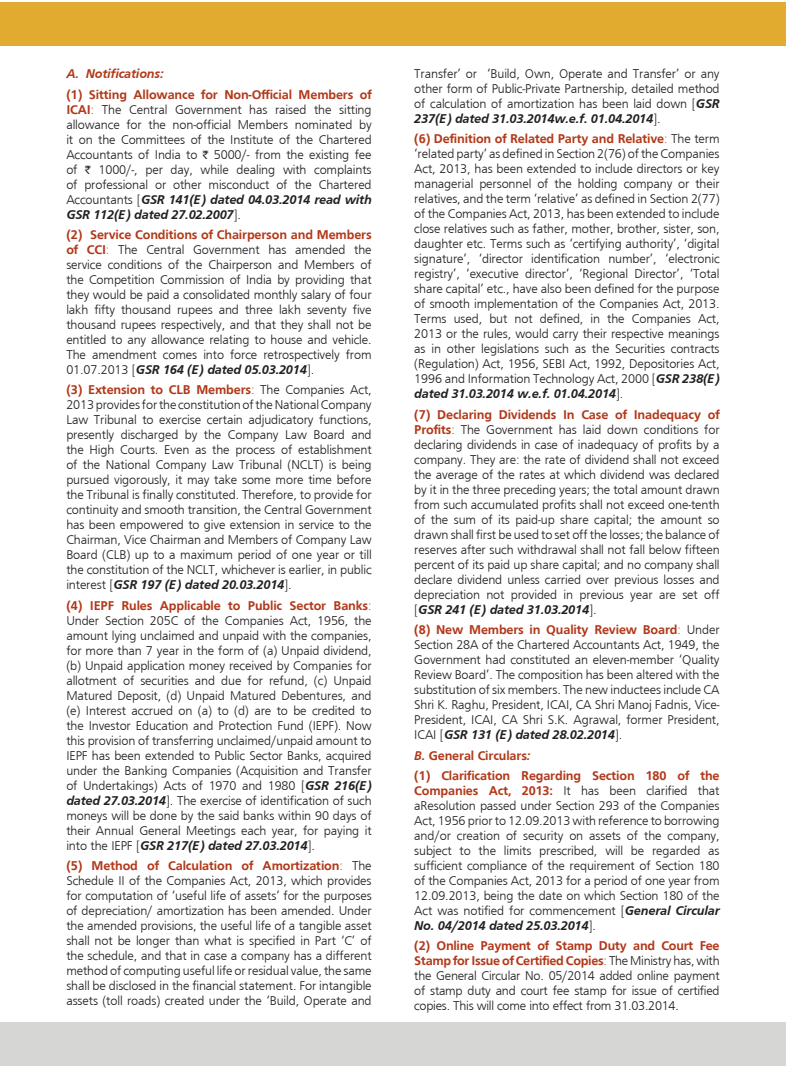
<style>
.page{position:relative;width:786px;height:1078px;background:#fff}
.page>*{position:absolute;margin:0;border:0;box-sizing:border-box;transform-origin:0 0}
.TEXT_G{font:300 13.12px/15px "Frugal Sans";letter-spacing:-.01em;color:#231f20;text-align:justify}
.TEXT_G-2{font:700 13.12px "Frugal Sans";letter-spacing:-.01em;color:#b23819}
.TEXT_G-3{font:italic 700 13.12px "Frugal Sans";letter-spacing:-.01em;color:#b23819}
.s1{font-weight:700;color:#b23819}
.s2{color:#b23819}
.s3{font-family:"Rupee Foradian";font-weight:400;font-size:11.25px}
.s4{font-weight:700;font-style:italic}
.s5{font-style:italic}
</style>
<div class="page">
<div style="left:0;top:2px;width:785px;height:44px;background:#e1ab2f"></div>
<div style="left:0;top:1021px;width:784px;height:44px;background:#d6d7d4"></div>
<p class="TEXT_G-3" style="left:66px;top:66px;width:99px">A. Notifications:</p>
<p class="TEXT_G" style="left:66px;top:87px;width:307px"><span class="s1">(1) Sitting Allowance for Non-Official Members of ICAI</span><span class="s2">:</span> The Central Government has raised the sitting allowance for the non-official Members nominated by it on the Committees of the Institute of the Chartered Accountants of India to <span class="s3">`</span> 5000/- from the existing fee of <span class="s3">`</span> 1000/-, per day, while dealing with complaints of professional or other misconduct of the Chartered Accountants [<span class="s4">GSR 141(E) dated 04.03.2014 read with GSR 112(E) dated 27.02.2007</span>].</p>
<p class="TEXT_G" style="left:66px;top:227px;width:307px"><span class="s1">(2) Service Conditions of Chairperson and Members of CCI</span><span class="s2">:</span> The Central Government has amended the service conditions of the Chairperson and Members of the Competition Commission of India by providing that they would be paid a consolidated monthly salary of four lakh fifty thousand rupees and three lakh seventy five thousand rupees respectively, and that they shall not be entitled to any allowance relating to house and vehicle.<br>The amendment comes into force retrospectively from 01.07.2013 [<span class="s4">GSR 164 (E) dated 05.03.2014</span>].</p>
<p class="TEXT_G" style="left:66px;top:382px;width:307px"><span class="s1">(3) Extension to CLB Members</span><span class="s2">:</span> The Companies Act, 2013 provides for the constitution of the National Company Law Tribunal to exercise certain adjudicatory functions, presently discharged by the Company Law Board and the High Courts. Even as the process of establishment of the National Company Law Tribunal (NCLT) is being pursued vigorously, it may take some more time before the Tribunal is finally constituted. Therefore, to provide for continuity and smooth transition, the Central Government has been empowered to give extension in service to the Chairman, Vice Chairman and Members of Company Law Board (CLB) up to a maximum period of one year or till the constitution of the NCLT, whichever is earlier, in public interest [<span class="s4">GSR 197 (E) dated 20.03.2014</span>].</p>
<p class="TEXT_G" style="left:66px;top:598px;width:307px"><span class="s1">(4) IEPF Rules Applicable to Public Sector Banks</span><span class="s2">:<br></span>Under Section 205C of the Companies Act, 1956, the amount lying unclaimed and unpaid with the companies, for more than 7 year in the form of (a) Unpaid dividend, (b) Unpaid application money received by Companies for allotment of securities and due for refund, (c) Unpaid Matured Deposit, (d) Unpaid Matured Debentures, and (e) Interest accrued on (a) to (d) are to be credited to the Investor Education and Protection Fund (IEPF). Now this provision of transferring unclaimed/unpaid amount to IEPF has been extended to Public Sector Banks, acquired under the Banking Companies (Acquisition and Transfer of Undertakings) Acts of 1970 and 1980 [<span class="s4">GSR 216(E) dated 27.03.2014</span>]. The exercise of identification of such moneys will be done by the said banks within 90 days of their Annual General Meetings each year, for paying it into the IEPF [<span class="s4">GSR 217(E) dated 27.03.2014</span>].</p>
<p class="TEXT_G" style="left:66px;top:858px;width:307px"><span class="s1">(5) Method of Calculation of Amortization</span><span class="s2">:</span> The Schedule II of the Companies Act, 2013, which provides for computation of ‘useful life of assets’ for the purposes of depreciation/ amortization has been amended. Under the amended provisions, the useful life of a tangible asset shall not be longer than what is specified in Part ‘C’ of the schedule, and that in case a company has a different method of computing useful life or residual value, the same shall be disclosed in the financial statement. For intangible assets (toll roads) created under the ‘Build, Operate and</p>
<p class="TEXT_G" style="left:414px;top:66px;width:307px">Transfer’ or ‘Build, Own, Operate and Transfer’ or any other form of Public-Private Partnership, detailed method of calculation of amortization has been laid down [<span class="s4">GSR 237(E) dated 31.03.2014w.e.f. 01.04.2014</span>].</p>
<p class="TEXT_G" style="left:414px;top:131px;width:307px"><span class="s1">(6) Definition of Related Party and Relative</span><span class="s2">:</span> The term ‘related party’ as defined in Section 2(76) of the Companies Act, 2013, has been extended to include directors or key managerial personnel of the holding company or their relatives, and the term ‘relative’ as defined in Section 2(77) of the Companies Act, 2013, has been extended to include close relatives such as father, mother, brother, sister, son, daughter etc. Terms such as ‘certifying authority’, ‘digital signature’, ‘director identification number’, ‘electronic registry’, ‘executive director’, ‘Regional Director’, ‘Total share capital’ etc., have also been defined for the purpose of smooth implementation of the Companies Act, 2013.<br>Terms used, but not defined, in the Companies Act, 2013 or the rules, would carry their respective meanings as in other legislations such as the Securities contracts (Regulation) Act, 1956, SEBI Act, 1992, Depositories Act, 1996 and Information Technology Act, 2000 [<span class="s4">GSR 238(E) dated 31.03.2014 w.e.f. 01.04.2014</span>].</p>
<p class="TEXT_G" style="left:414px;top:407px;width:307px"><span class="s1">(7) Declaring Dividends In Case of Inadequacy of Profits</span><span class="s2">:</span> The Government has laid down conditions for declaring dividends in case of inadequacy of profits by a company. They are: the rate of dividend shall not exceed the average of the rates at which dividend was declared by it in the three preceding years; the total amount drawn from such accumulated profits shall not exceed one-tenth of the sum of its paid-up share capital; the amount so drawn shall first be used to set off the losses; the balance of reserves after such withdrawal shall not fall below fifteen percent of its paid up share capital; and no company shall declare dividend unless carried over previous losses and depreciation not provided in previous year are set off [<span class="s4">GSR 241 (E) dated 31.03.2014</span>].</p>
<p class="TEXT_G" style="left:414px;top:622px;width:307px"><span class="s1">(8) New Members in Quality Review Board</span><span class="s2">:</span> Under Section 28A of the Chartered Accountants Act, 1949, the Government had constituted an eleven-member ‘Quality Review Board’. The composition has been altered with the substitution of six members. The new inductees include CA Shri K. Raghu, President, ICAI, CA Shri Manoj Fadnis, Vice-President, ICAI, CA Shri S.K. Agrawal, former President, ICAI [<span class="s4">GSR 131 (E) dated 28.02.2014</span>].</p>
<p class="TEXT_G-2" style="left:414px;top:747px;width:118px"><span class="s5">B.</span> General Circulars<span class="s5">:</span></p>
<p class="TEXT_G" style="left:414px;top:768px;width:307px"><span class="s1">(1) Clarification Regarding Section 180 of the Companies Act, 2013:</span> It has been clarified that aResolution passed under Section 293 of the Companies Act, 1956 prior to 12.09.2013 with reference to borrowing and/or creation of security on assets of the company, subject to the limits prescribed, will be regarded as sufficient compliance of the requirement of Section 180 of the Companies Act, 2013 for a period of one year from 12.09.2013, being the date on which Section 180 of the Act was notified for commencement [<span class="s4">General Circular No. 04/2014 dated 25.03.2014</span>].</p>
<p class="TEXT_G" style="left:414px;top:938px;width:307px"><span class="s1">(2) Online Payment of Stamp Duty and Court Fee Stamp for Issue of Certified Copies</span><span class="s2">:</span> The Ministry has, with the General Circular No. 05/2014 added online payment of stamp duty and court fee stamp for issue of certified copies. This will come into effect from 31.03.2014.</p>
</div>
